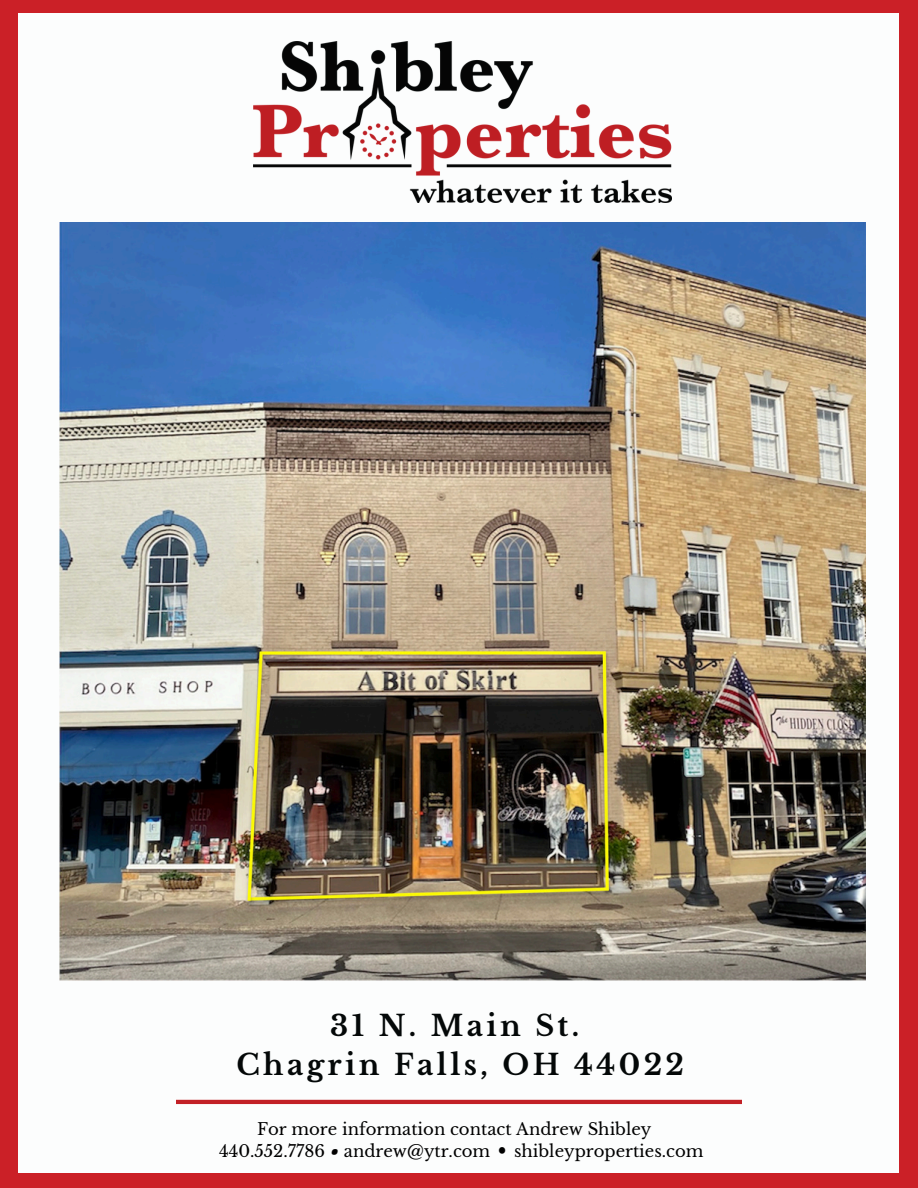
<style>
.page{position:relative;width:918px;height:1188px;background:#cb2027}
.page>*{position:absolute;margin:0;border:0;box-sizing:border-box;transform-origin:0 0}
.t1{font:italic 47.1px "Sansation";color:#000}
.t2{font:47.1px "Libre Baskerville";color:#000}
.t3{font:700 28.5px/39.3px "Libre Baskerville";letter-spacing:.12em;color:#040808;text-align:center}
.t4{font:16.5px "Libre Baskerville";color:#000}
</style>
<div class="page">
<div style="left:19px;top:14px;width:880px;height:1158px;background:#fcfdfd"></div>
<img style="left:254px;top:42px;width:417px;height:161px">
<svg style="left:176px;top:1099px;width:566px;height:6px"></svg>
<img style="left:60px;top:222px;width:805px;height:758px">
<h2 class="t3" style="left:236px;top:1006px;width:449px">31 N. Main St.<br>Chagrin Falls, OH 44022</h2>
<p class="t4" style="left:257px;top:1119px;width:396px">For more information contact Andrew Shibley</p>
<h1 class="t4" style="left:219px;top:1141px;width:273px">440.552.7786 andrew@ytr.com</h1>
<h1 class="t4" style="left:514px;top:1141px;width:191px">shibleyproperties.com</h1>
<p class="t1" style="left:331px;top:1122px;width:12px">·</p>
<p class="t2" style="left:495px;top:1119px;width:15px">·</p>
</div>
